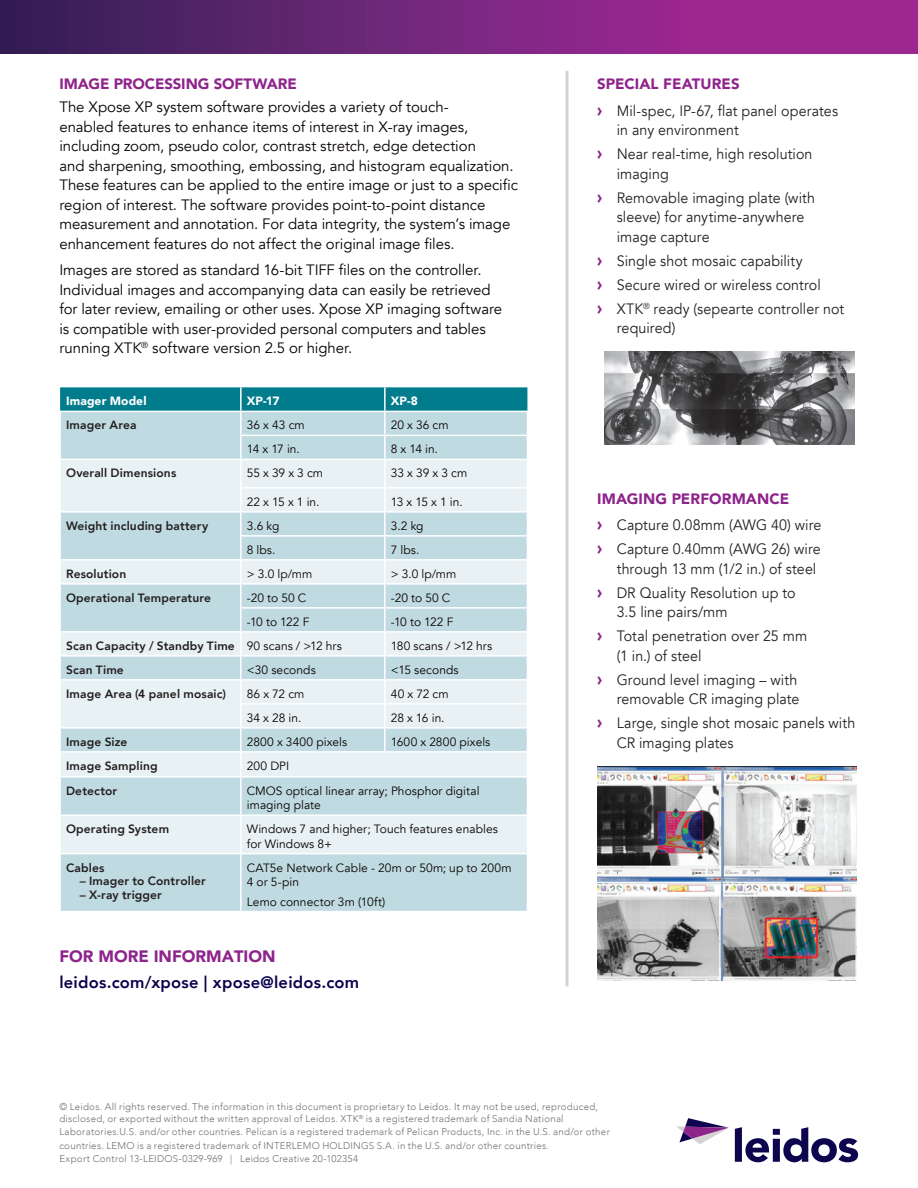
<style>
.page{position:relative;width:918px;height:1188px;background:#fff}
.page>*{position:absolute;margin:0;border:0;box-sizing:border-box;transform-origin:0 0}
.t1{font:800 16.5px "Avenir";letter-spacing:.015em;color:#0a024e}
.t2{font:900 16.5px "Avenir";color:#8d248b}
.t3{font:15px/19.5px "Avenir";letter-spacing:-.005em;color:#080302}
.t4{font:15px/19.5px "Avenir";letter-spacing:.005em;color:#231f20;scale:.95 1}
.t5{font:900 15px "Avenir";letter-spacing:-.005em;color:#8d248b}
.t6{font:12px/14.4px "Avenir";letter-spacing:.005em;color:#080302}
.t7{font:800 12px "Avenir";letter-spacing:.01em;color:#231f20}
.t8{font:900 12px "Avenir";letter-spacing:.01em;color:#fff}
.t9{font:300 9.75px/13.5px "Avenir";letter-spacing:.025em;color:#717074}
.s1{font-weight:400;color:#080302}
.s2{font-weight:900;color:#8d248b}
.s3{font-weight:900;font-size:18px;color:#8d248b}
</style>
<div class="page">
<img style="left:604px;top:352px;width:250px;height:93px">
<svg style="left:735px;top:1127px;width:123px;height:35px"></svg>
<svg style="left:676px;top:1118px;width:53px;height:26px"></svg>
<hr style="left:565px;top:71px;width:3px;height:915px;background:#d4d3d3">
<img style="left:0;top:0;width:918px;height:54px">
<img style="left:597px;top:766px;width:259px;height:215px">
<div style="left:61px;top:854px;width:466px;height:57px;background:#c0dae1"></div>
<svg style="left:61px;top:778px;width:466px;height:75px;background:#d4e5ea"></svg>
<hr style="left:240px;top:778px;width:2px;height:36px;background:#fff">
<hr style="left:240px;top:816px;width:2px;height:37px;background:#fff">
<hr style="left:240px;top:854px;width:2px;height:57px;background:#fff">
<hr style="left:59px;top:814px;width:182px;height:2px;background:#fff">
<hr style="left:241px;top:814px;width:144px;height:2px;background:#fff">
<hr style="left:385px;top:814px;width:143px;height:2px;background:#fff">
<svg style="left:60px;top:387px;width:468px;height:389px;background:#cae0e5"></svg>
<hr style="left:241px;top:631px;width:144px;height:2px;background:#fff">
<hr style="left:385px;top:631px;width:143px;height:2px;background:#fff">
<p class="t5" style="left:59px;top:71px;width:239px">IMAGE PROCESSING SOFTWARE</p>
<p class="t3" style="left:59px;top:98px;width:460px">The Xpose XP system software provides a variety of touch-<br>enabled features to enhance items of interest in X-ray images, including zoom, pseudo color, contrast stretch, edge detection<br>and sharpening, smoothing, embossing, and histogram equalization.<br>These features can be applied to the entire image or just to a specific region of interest. The software provides point-to-point distance measurement and annotation. For data integrity, the system’s image enhancement features do not affect the original image files.</p>
<p class="t3" style="left:59px;top:260px;width:444px">Images are stored as standard 16-bit TIFF files on the controller.<br>Individual images and accompanying data can easily be retrieved for later review, emailing or other uses. Xpose XP imaging software is compatible with user-provided personal computers and tables running XTK<sup>®</sup> software version 2.5 or higher.</p>
<p class="t8" style="left:66px;top:391px;width:82px">Imager Model</p>
<p class="t8" style="left:247px;top:391px;width:34px">XP-17</p>
<p class="t8" style="left:391px;top:391px;width:29px">XP-8</p>
<p class="t7" style="left:66px;top:416px;width:72px">Imager Area</p>
<p class="t6" style="left:247px;top:418px;width:60px">36 x 43 cm</p>
<p class="t6" style="left:391px;top:418px;width:59px">20 x 36 cm</p>
<p class="t6" style="left:247px;top:442px;width:55px">14 x 17 in.</p>
<p class="t6" style="left:391px;top:442px;width:49px">8 x 14 in.</p>
<p class="t7" style="left:66px;top:464px;width:112px">Overall Dimensions</p>
<p class="t6" style="left:247px;top:466px;width:78px">55 x 39 x 3 cm</p>
<p class="t6" style="left:391px;top:466px;width:78px">33 x 39 x 3 cm</p>
<p class="t6" style="left:247px;top:495px;width:74px">22 x 15 x 1 in.</p>
<p class="t6" style="left:391px;top:495px;width:73px">13 x 15 x 1 in.</p>
<p class="t7" style="left:66px;top:516px;width:144px">Weight including battery</p>
<p class="t6" style="left:247px;top:519px;width:34px">3.6 kg</p>
<p class="t6" style="left:391px;top:519px;width:34px">3.2 kg</p>
<p class="t6" style="left:247px;top:543px;width:30px">8 lbs.</p>
<p class="t6" style="left:391px;top:543px;width:30px">7 lbs.</p>
<p class="t7" style="left:66px;top:564px;width:62px">Resolution</p>
<p class="t6" style="left:247px;top:567px;width:67px">&gt; 3.0 lp/mm</p>
<p class="t6" style="left:391px;top:567px;width:67px">&gt; 3.0 lp/mm</p>
<p class="t7" style="left:66px;top:588px;width:147px">Operational Temperature</p>
<p class="t6" style="left:247px;top:591px;width:61px">-20 to 50 C</p>
<p class="t6" style="left:391px;top:591px;width:61px">-20 to 50 C</p>
<p class="t6" style="left:247px;top:615px;width:64px">-10 to 122 F</p>
<p class="t6" style="left:391px;top:615px;width:64px">-10 to 122 F</p>
<p class="t7" style="left:66px;top:636px;width:277px">Scan Capacity / Standby Time <span class="s1">90 scans / &gt;12 hrs</span></p>
<p class="t6" style="left:391px;top:639px;width:103px">180 scans / &gt;12 hrs</p>
<p class="t7" style="left:66px;top:660px;width:59px">Scan Time</p>
<p class="t6" style="left:247px;top:663px;width:70px">&lt;30 seconds</p>
<p class="t6" style="left:391px;top:663px;width:69px">&lt;15 seconds</p>
<p class="t7" style="left:66px;top:684px;width:162px">Image Area (4 panel mosaic)</p>
<p class="t6" style="left:247px;top:687px;width:59px">86 x 72 cm</p>
<p class="t6" style="left:391px;top:687px;width:59px">40 x 72 cm</p>
<p class="t6" style="left:247px;top:711px;width:56px">34 x 28 in.</p>
<p class="t6" style="left:391px;top:711px;width:55px">28 x 16 in.</p>
<p class="t7" style="left:66px;top:732px;width:63px">Image Size</p>
<p class="t6" style="left:247px;top:735px;width:102px">2800 x 3400 pixels</p>
<p class="t6" style="left:391px;top:735px;width:101px">1600 x 2800 pixels</p>
<p class="t7" style="left:66px;top:756px;width:93px">Image Sampling</p>
<p class="t6" style="left:247px;top:759px;width:44px">200 DPI</p>
<p class="t7" style="left:66px;top:781px;width:53px">Detector</p>
<p class="t6" style="left:247px;top:784px;width:234px">CMOS optical linear array; Phosphor digital imaging plate</p>
<p class="t7" style="left:66px;top:820px;width:105px">Operating System</p>
<p class="t6" style="left:247px;top:822px;width:253px">Windows 7 and higher; Touch features enables for Windows 8+</p>
<p class="t7" style="left:66px;top:858px;width:40px">Cables</p>
<p class="t7" style="left:80px;top:872px;width:128px">– Imager to Controller</p>
<p class="t7" style="left:80px;top:885px;width:84px">– X-ray trigger</p>
<p class="t6" style="left:247px;top:861px;width:266px">CAT5e Network Cable - 20m or 50m; up to 200m<br>4 or 5-pin</p>
<p class="t6" style="left:247px;top:894px;width:140px">Lemo connector 3m (10ft)</p>
<p class="t2" style="left:59px;top:942px;width:218px">FOR MORE INFORMATION</p>
<p class="t1" style="left:59px;top:969px;width:301px">leidos.com/xpose | xpose@leidos.com</p>
<p class="t4" style="left:597px;top:71px;width:255px;line-height:26.2px"><span class="s2">SPECIAL FEATURES<br></span><span class="s3">›</span> Mil-spec, IP-67, flat panel operates</p>
<p class="t4" style="left:597px;top:118px;width:228px;line-height:24px;text-indent:20px">in any environment<br><span class="s3">›</span> Near real-time, high resolution</p>
<p class="t4" style="left:597px;top:162px;width:231px;line-height:24px;text-indent:20px">imaging<br><span class="s3">›</span> Removable imaging plate (with</p>
<p class="t4" style="left:617px;top:207px;width:199px">sleeve) for anytime-anywhere image capture</p>
<p class="t4" style="left:597px;top:249px;width:262px;line-height:24px"><span class="s3">›</span> Single shot mosaic capability<br><span class="s3">›</span> Secure wired or wireless control<br><span class="s3">›</span> XTK<sup>®</sup> ready (sepearte controller not</p>
<p class="t4" style="left:617px;top:318px;width:63px">required)</p>
<p class="t4" style="left:597px;top:486px;width:238px;line-height:26.2px"><span class="s2">IMAGING PERFORMANCE<br></span><span class="s3">›</span> Capture 0.08mm (AWG 40) wire</p>
<p class="t4" style="left:597px;top:540px;width:237px;text-align:right"><span class="s3">›</span> Capture 0.40mm (AWG 26) wire through 13 mm (1/2 in.) of steel</p>
<p class="t4" style="left:617px;top:583px;width:190px;text-indent:-20px"><span class="s3">›</span> DR Quality Resolution up to<br>3.5 line pairs/mm</p>
<p class="t4" style="left:617px;top:627px;width:202px;text-indent:-20px"><span class="s3">›</span> Total penetration over 25 mm (1 in.) of steel</p>
<p class="t4" style="left:597px;top:670px;width:214px;text-align:right"><span class="s3">›</span> Ground level imaging – with removable CR imaging plate</p>
<p class="t4" style="left:617px;top:714px;width:253px;text-indent:-20px"><span class="s3">›</span> Large, single shot mosaic panels with<br>CR imaging plates</p>
<p class="t9" style="left:59px;top:1101px;width:540px;line-height:11.7px">© Leidos. All rights reserved. The information in this document is proprietary to Leidos. It may not be used, reproduced, disclosed, or exported without the written approval of Leidos. XTK<sup>®</sup> is a registered trademark of Sandia National</p>
<p class="t9" style="left:59px;top:1125px;width:552px">Laboratories.U.S. and/or other countries. Pelican is a registered trademark of Pelican Products, Inc. in the U.S. and/or other countries. LEMO is a registered trademark of INTERLEMO HOLDINGS S.A. in the U.S. and/or other countries.<br>Export Control 13-LEIDOS-0329-969 | Leidos Creative 20-102354</p>
</div>
